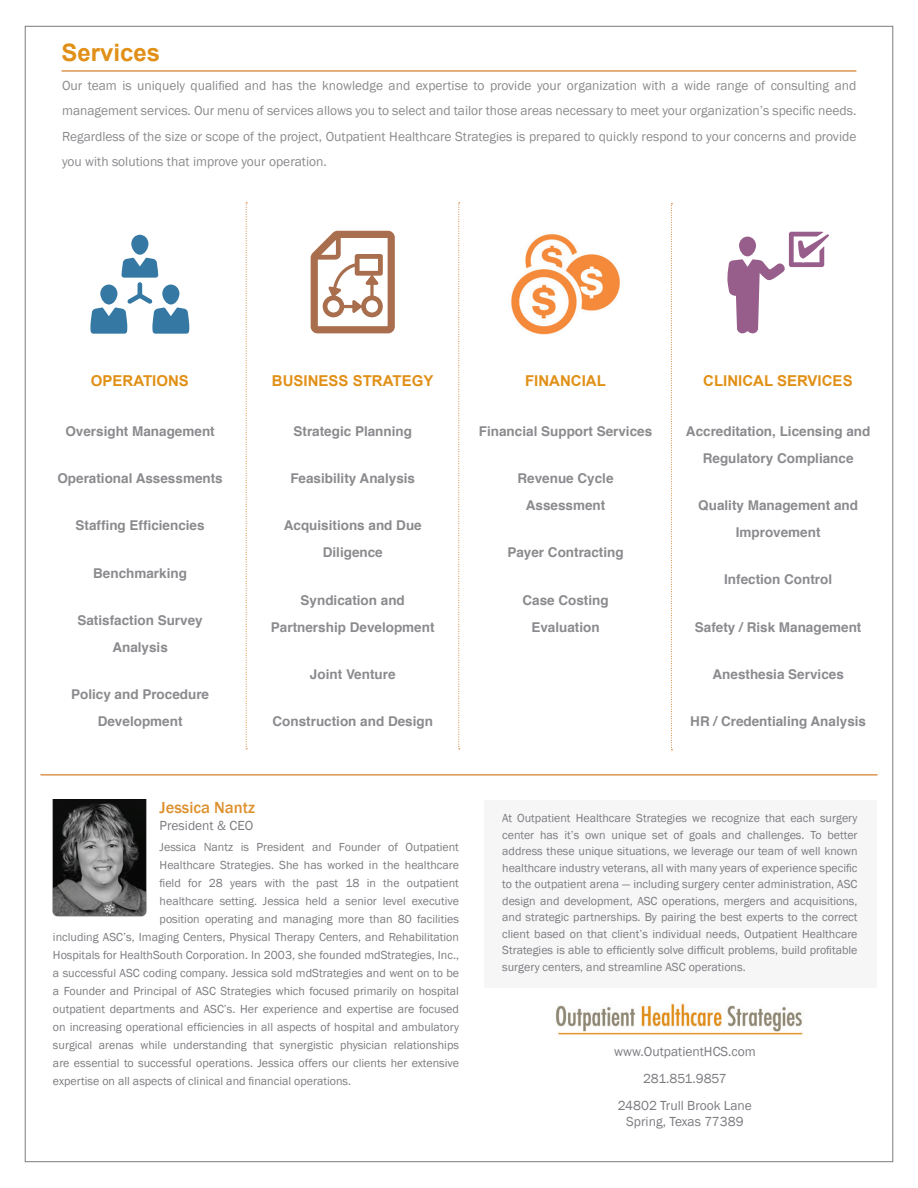
<style>
.page{position:relative;width:918px;height:1188px;background:#fff}
.page>*{position:absolute;margin:0;border:0;box-sizing:border-box;transform-origin:0 0}
.t1{font:700 24px "Arial";color:#e19017}
.t2{font:500 16.5px "Franklin Gothic";color:#dd912e}
.t3{font:700 15px "Arial";color:#e19017}
.t4{font:700 13.5px/27px "Helvetica";color:#8b8b8f;text-align:center}
.t5{font:13.5px/25.5px "Franklin Gothic";color:#8b8a8e;text-align:justify}
.t6{font:13.5px/26.8px "Franklin Gothic";color:#7c7c81;text-align:center}
.t7{font:12px/16.5px "Franklin Gothic";color:#7c7c81;text-align:justify}
</style>
<div class="page">
<img style="left:53px;top:800px;width:93px;height:117px">
<div style="left:485px;top:800px;width:392px;height:188px;background:#f6f6f7"></div>
<hr style="left:62px;top:70px;width:794px;height:2px;background:#cf7318">
<hr style="left:40px;top:774px;width:838px;height:1px;background:#cf7318">
<svg style="left:246px;top:202px;width:1px;height:548px"></svg>
<svg style="left:458px;top:202px;width:2px;height:548px"></svg>
<svg style="left:671px;top:203px;width:1px;height:547px"></svg>
<img style="left:556px;top:1003px;width:247px;height:32px">
<svg style="left:90px;top:235px;width:100px;height:99px"></svg>
<svg style="left:311px;top:231px;width:84px;height:102px"></svg>
<svg style="left:727px;top:232px;width:102px;height:101px"></svg>
<img style="left:511px;top:234px;width:109px;height:101px">
<h1 class="t1" style="left:62px;top:37px;width:100px">Services</h1>
<p class="t5" style="left:62px;top:73px;width:796px">Our team is uniquely qualified and has the knowledge and expertise to provide your organization with a wide range of consulting and management services. Our menu of services allows you to select and tailor those areas necessary to meet your organization’s specific needs.<br>Regardless of the size or scope of the project, Outpatient Healthcare Strategies is prepared to quickly respond to your concerns and provide you with solutions that improve your operation.</p>
<p class="t3" style="left:91px;top:371px;width:100px">OPERATIONS</p>
<p class="t3" style="left:272px;top:371px;width:163px">BUSINESS STRATEGY</p>
<p class="t3" style="left:525px;top:371px;width:82px">FINANCIAL</p>
<p class="t3" style="left:703px;top:371px;width:151px">CLINICAL SERVICES</p>
<p class="t4" style="left:65px;top:418px;width:151px">Oversight Management</p>
<p class="t4" style="left:57px;top:465px;width:167px">Operational Assessments</p>
<p class="t4" style="left:76px;top:512px;width:131px">Staffing Efficiencies</p>
<p class="t4" style="left:93px;top:560px;width:95px">Benchmarking</p>
<p class="t4" style="left:77px;top:607px;width:127px">Satisfaction Survey<br>Analysis</p>
<p class="t4" style="left:71px;top:681px;width:140px">Policy and Procedure<br>Development</p>
<p class="t4" style="left:294px;top:418px;width:120px">Strategic Planning</p>
<p class="t4" style="left:290px;top:465px;width:126px">Feasibility Analysis</p>
<p class="t4" style="left:284px;top:512px;width:140px">Acquisitions and Due<br>Diligence</p>
<p class="t4" style="left:271px;top:587px;width:165px">Syndication and<br>Partnership Development</p>
<p class="t4" style="left:310px;top:661px;width:87px">Joint Venture</p>
<p class="t4" style="left:273px;top:708px;width:162px">Construction and Design</p>
<p class="t4" style="left:479px;top:418px;width:175px">Financial Support Services</p>
<p class="t4" style="left:518px;top:465px;width:98px">Revenue Cycle<br>Assessment</p>
<p class="t4" style="left:507px;top:539px;width:118px">Payer Contracting</p>
<p class="t4" style="left:522px;top:587px;width:88px">Case Costing<br>Evaluation</p>
<p class="t4" style="left:686px;top:418px;width:186px">Accreditation, Licensing and<br>Regulatory Compliance</p>
<p class="t4" style="left:698px;top:492px;width:161px">Quality Management and<br>Improvement</p>
<p class="t4" style="left:724px;top:566px;width:109px">Infection Control</p>
<p class="t4" style="left:695px;top:614px;width:168px">Safety / Risk Management</p>
<p class="t4" style="left:713px;top:661px;width:133px">Anesthesia Services</p>
<p class="t4" style="left:690px;top:708px;width:177px">HR / Credentialing Analysis</p>
<h2 class="t2" style="left:160px;top:797px;width:97px">Jessica Nantz</h2>
<p class="t6" style="left:160px;top:812px;width:95px">President &amp; CEO</p>
<p class="t7" style="left:160px;top:839px;width:301px">Jessica Nantz is President and Founder of Outpatient</p>
<p class="t7" style="left:160px;top:857px;width:301px">Healthcare Strategies. She has worked in the healthcare</p>
<p class="t7" style="left:160px;top:875px;width:301px">field for 28 years with the past 18 in the outpatient</p>
<p class="t7" style="left:160px;top:893px;width:301px">healthcare setting. Jessica held a senior level executive</p>
<p class="t7" style="left:160px;top:911px;width:301px">position operating and managing more than 80 facilities</p>
<p class="t7" style="left:53px;top:929px;width:408px">including ASC’s, Imaging Centers, Physical Therapy Centers, and Rehabilitation</p>
<p class="t7" style="left:53px;top:947px;width:408px">Hospitals for HealthSouth Corporation. In 2003, she founded mdStrategies, Inc.,</p>
<p class="t7" style="left:53px;top:965px;width:408px">a successful ASC coding company. Jessica sold mdStrategies and went on to be</p>
<p class="t7" style="left:53px;top:983px;width:408px">a Founder and Principal of ASC Strategies which focused primarily on hospital</p>
<p class="t7" style="left:53px;top:1001px;width:408px">outpatient departments and ASC’s. Her experience and expertise are focused</p>
<p class="t7" style="left:53px;top:1019px;width:408px">on increasing operational efficiencies in all aspects of hospital and ambulatory</p>
<p class="t7" style="left:53px;top:1037px;width:408px">surgical arenas while understanding that synergistic physician relationships</p>
<p class="t7" style="left:53px;top:1055px;width:408px">are essential to successful operations. Jessica offers our clients her extensive</p>
<p class="t7" style="left:53px;top:1073px;width:300px">expertise on all aspects of clinical and financial operations.</p>
<p class="t7" style="left:502px;top:810px;width:357px">At Outpatient Healthcare Strategies we recognize that each surgery center has it’s own unique set of goals and challenges. To better address these unique situations, we leverage our team of well known healthcare industry veterans, all with many years of experience specific to the outpatient arena — including surgery center administration, ASC design and development, ASC operations, mergers and acquisitions, and strategic partnerships. By pairing the best experts to the correct client based on that client’s individual needs, Outpatient Healthcare Strategies is able to efficiently solve difficult problems, build profitable surgery centers, and streamline ASC operations.</p>
<p class="t6" style="left:614px;top:1039px;width:143px">www.OutpatientHCS.com<br>281.851.9857<br>24802 Trull Brook Lane</p>
<p class="t6" style="left:626px;top:1109px;width:119px">Spring, Texas 77389</p>
</div>
